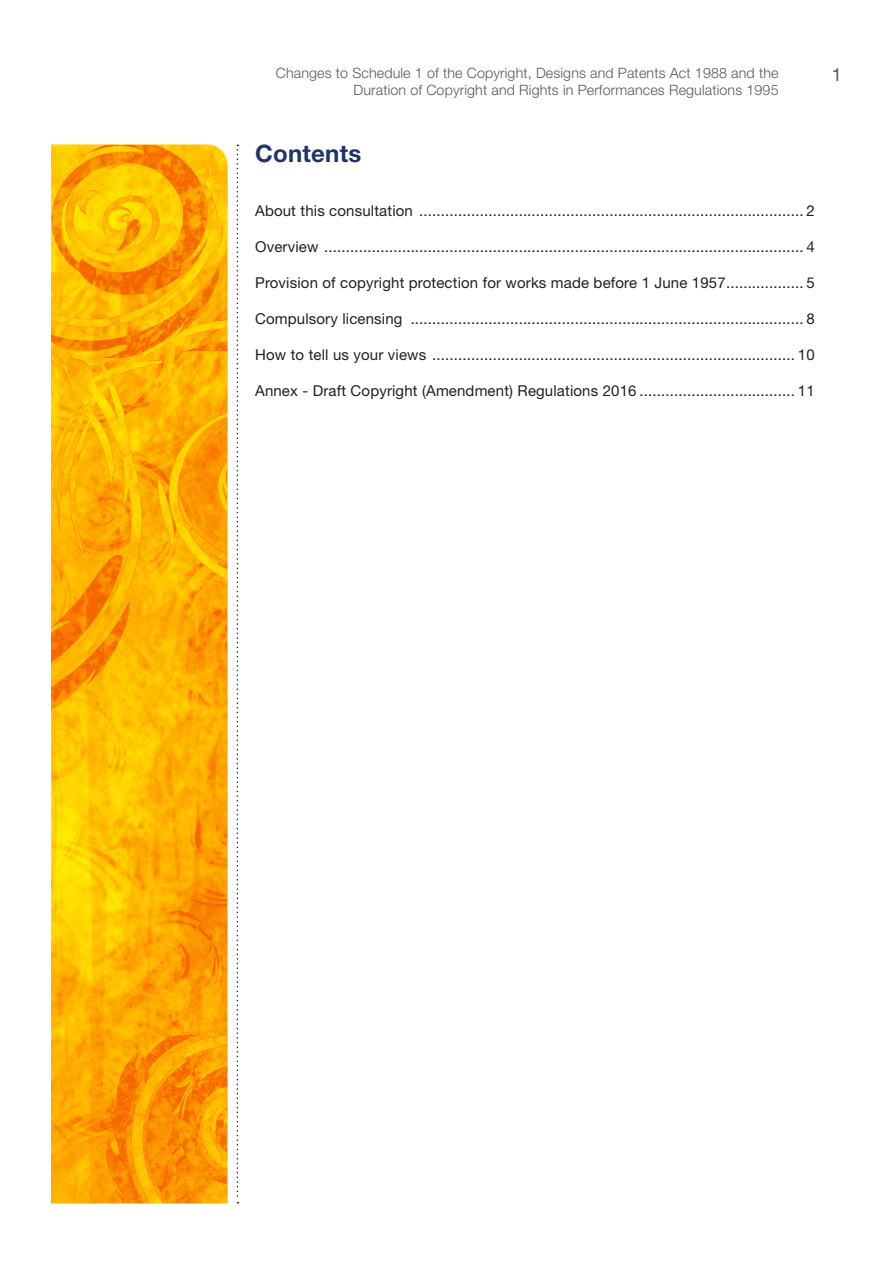
<style>
.page{position:relative;width:893px;height:1263px;background:#fff}
.page>*{position:absolute;margin:0;border:0;box-sizing:border-box;transform-origin:0 0}
.t1{font:700 24px "Helvetica Neue LT Std";letter-spacing:.01em;color:#1f3369}
.t2{font:18px "Helvetica Neue LT Std";color:#57585a}
.t3{font:15px "Helvetica Neue LT Std";letter-spacing:.01em;color:#231f20}
.t4{font:300 14.25px/17.1px "Helvetica Neue LT Std";letter-spacing:.01em;color:#57585a;text-align:right}
</style>
<div class="page">
<svg style="left:237px;top:145px;width:1px;height:1058px"></svg>
<img style="left:51px;top:145px;width:176px;height:1058px">
<p class="t4" style="left:276px;top:64px;width:504px">Changes to Schedule 1 of the Copyright, Designs and Patents Act 1988 and the<br>Duration of Copyright and Rights in Performances Regulations 1995</p>
<p class="t2" style="left:832px;top:64px;width:12px">1</p>
<p class="t1" style="left:255px;top:139px;width:108px">Contents</p>
<p class="t3" style="left:255px;top:202px;width:561px">About this consultation ......................................................................................... 2</p>
<p class="t3" style="left:255px;top:238px;width:561px">Overview ............................................................................................................... 4</p>
<p class="t3" style="left:255px;top:274px;width:561px">Provision of copyright protection for works made before 1 June 1957.................. 5</p>
<p class="t3" style="left:255px;top:310px;width:561px">Compulsory licensing ........................................................................................... 8</p>
<p class="t3" style="left:255px;top:346px;width:561px">How to tell us your views .................................................................................... 10</p>
<p class="t3" style="left:255px;top:382px;width:561px">Annex - Draft Copyright (Amendment) Regulations 2016 .................................... 11</p>
</div>
